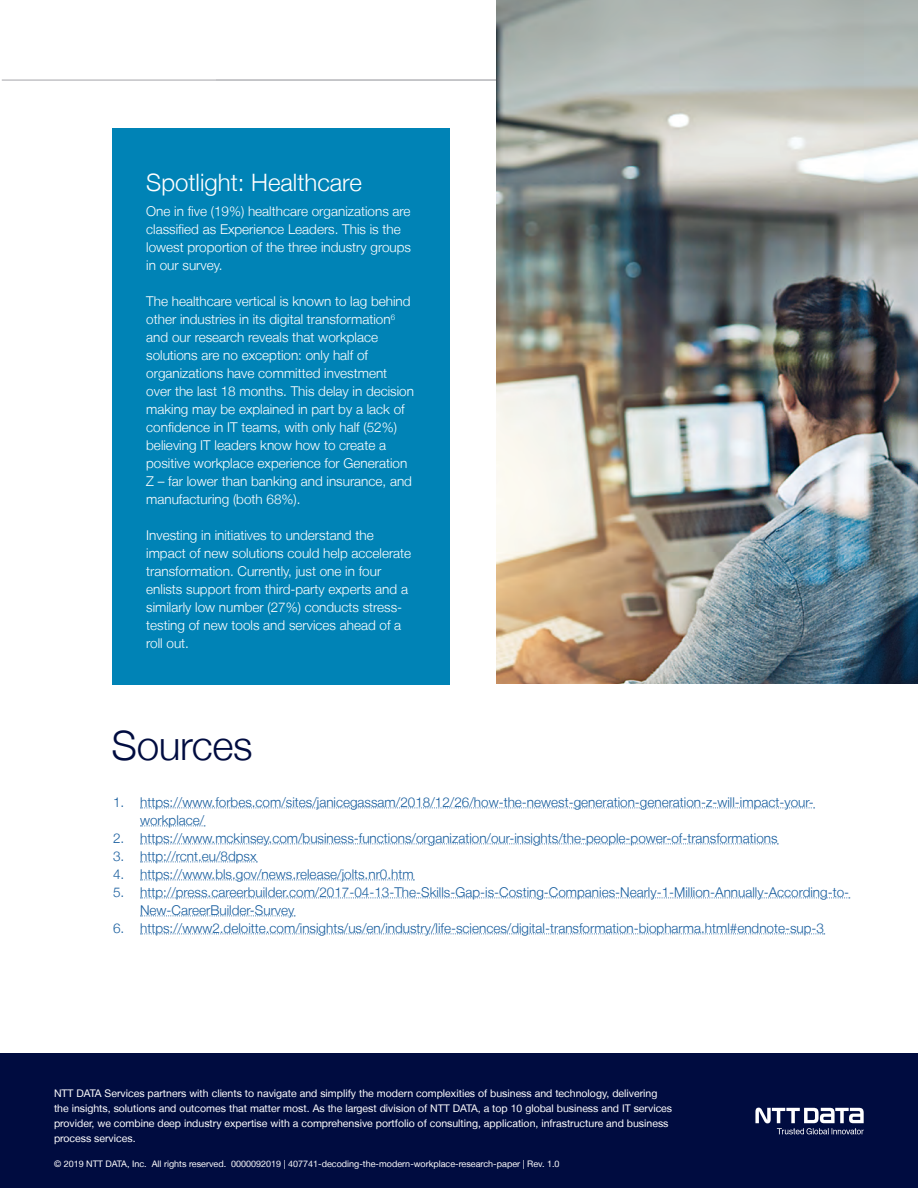
<style>
.page{position:relative;width:918px;height:1188px;background:#fff}
.page>*{position:absolute;margin:0;border:0;box-sizing:border-box;transform-origin:0 0}
.t1{font:300 40.5px "Helvetica Neue LT";letter-spacing:-.01em;color:#000c40}
.t2{font:300 24px "Helvetica Neue LT";color:#fff}
.t3{font:300 13.5px/18px "Helvetica Neue LT";color:#fff}
.t4{font:300 13.5px/18px "Helvetica Neue LT";color:#175d9e}
.t5{font:10.5px/15px "Helvetica Neue LT";color:#fff}
.t6{font:9px "Helvetica Neue LT";color:#fff}
</style>
<div class="page">
<hr style="left:2px;top:79px;width:916px;height:2px;background:#c2c3c6">
<img style="left:497px;top:0;width:421px;height:684px">
<svg style="left:140px;top:808px;width:675px;height:1px"></svg>
<svg style="left:140px;top:826px;width:65px;height:1px"></svg>
<svg style="left:140px;top:844px;width:638px;height:1px"></svg>
<svg style="left:140px;top:862px;width:117px;height:1px"></svg>
<svg style="left:140px;top:880px;width:274px;height:1px"></svg>
<svg style="left:140px;top:898px;width:710px;height:1px"></svg>
<svg style="left:140px;top:916px;width:155px;height:1px"></svg>
<svg style="left:140px;top:934px;width:685px;height:1px"></svg>
<div style="left:112px;top:129px;width:338px;height:556px;background:#0083b6"></div>
<div style="left:0;top:1053px;width:918px;height:135px;background:#000c40"></div>
<svg style="left:755px;top:1108px;width:109px;height:26px"></svg>
<h2 class="t2" style="left:146px;top:167px;width:217px">Spotlight: Healthcare</h2>
<p class="t3" style="left:146px;top:202px;width:266px">One in five (19%) healthcare organizations are classified as Experience Leaders. This is the lowest proportion of the three industry groups in our survey.</p>
<p class="t3" style="left:146px;top:292px;width:269px">The healthcare vertical is known to lag behind other industries in its digital transformation<sup>6 </sup>and our research reveals that workplace solutions are no exception: only half of organizations have committed investment over the last 18 months. This delay in decision making may be explained in part by a lack of confidence in IT teams, with only half (52%) believing IT leaders know how to create a positive workplace experience for Generation Z – far lower than banking and insurance, and manufacturing (both 68%).</p>
<p class="t3" style="left:146px;top:526px;width:267px">Investing in initiatives to understand the impact of new solutions could help accelerate transformation. Currently, just one in four enlists support from third-party experts and a similarly low number (27%) conducts stress&shy;testing of new tools and services ahead of a roll out.</p>
<h1 class="t1" style="left:112px;top:721px;width:142px">Sources</h1>
<p class="t4" style="left:140px;top:792px;width:675px;text-indent:-27px">1. https://www.forbes.com/sites/janicegassam/2018/12/26/how-the-newest-generation-generation-z-will-impact-your&shy;workplace/</p>
<p class="t4" style="left:113px;top:828px;width:666px">2. https://www.mckinsey.com/business-functions/organization/our-insights/the-people-power-of-transformations</p>
<p class="t4" style="left:113px;top:846px;width:145px">3. http://rcnt.eu/8dpsx</p>
<p class="t4" style="left:113px;top:864px;width:302px">4. https://www.bls.gov/news.release/jolts.nr0.htm</p>
<p class="t4" style="left:140px;top:882px;width:711px;text-indent:-27px">5. http://press.careerbuilder.com/2017-04-13-The-Skills-Gap-is-Costing-Companies-Nearly-1-Million-Annually-According-to-<br>New-CareerBuilder-Survey</p>
<p class="t4" style="left:113px;top:918px;width:712px">6. https://www2.deloitte.com/insights/us/en/industry/life-sciences/digital-transformation-biopharma.html#endnote-sup-3</p>
<p class="t5" style="left:54px;top:1086px;width:620px">NTT DATA Services partners with clients to navigate and simplify the modern complexities of business and technology, delivering the insights, solutions and outcomes that matter most. As the largest division of NTT DATA, a top 10 global business and IT services provider, we combine deep industry expertise with a comprehensive portfolio of consulting, application, infrastructure and business process services.</p>
<p class="t6" style="left:54px;top:1159px;width:507px">© 2019 NTT DATA, Inc. All rights reserved. 0000092019 | 407741-decoding-the-modern-workplace-research-paper | Rev. 1.0</p>
</div>
